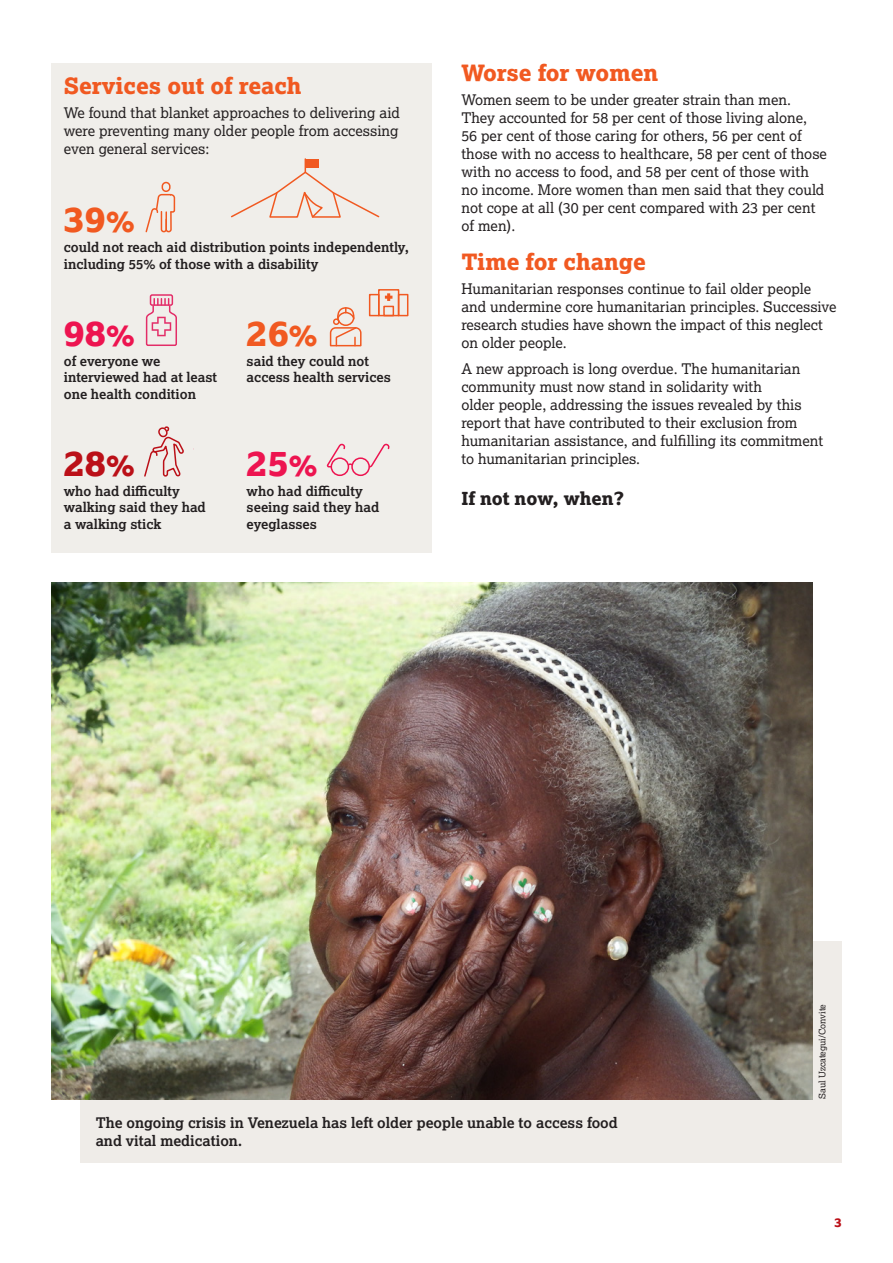
<style>
.page{position:relative;width:893px;height:1263px;background:#fff}
.page>*{position:absolute;margin:0;border:0;box-sizing:border-box;transform-origin:0 0}
.t1{font:36px "Lexia X Bold";color:#f15921}
.t2{font:36px "Lexia X Bold";color:#ed1450}
.t3{font:36px "Lexia X Bold";color:#bb1018}
.t4{font:22.5px "Lexia X Bold";color:#f15921}
.t5{font:18px "Lexia X Bold";color:#231f20}
.t6{font:14.7px/18px "Lexia";color:#231f20}
.t7{font:700 14.7px/18px "Lexia";color:#231f20}
.t8{font:700 13.5px/16.5px "Lexia";color:#231f20}
.t9{font:12.75px "Lexia X Bold";color:#bb1018}
.t10{font:9px "Lexia";color:#231f20}
.s1{font-size:30px}
</style>
<div class="page">
<div style="left:81px;top:942px;width:761px;height:221px;background:#efece8"></div>
<img style="left:51px;top:583px;width:761px;height:516px">
<div style="left:51px;top:64px;width:381px;height:489px;background:#f0eeea"></div>
<svg style="left:144px;top:426px;width:40px;height:51px"></svg>
<div style="left:150px;top:294px;width:23px;height:12px;border:2px solid #e32d68;border-radius:2px"></div>
<svg style="left:145px;top:299px;width:32px;height:47px"></svg>
<svg style="left:329px;top:327px;width:33px;height:20px"></svg>
<div style="left:337px;top:307px;width:17px;height:19px;border:2px solid #f15921;border-radius:50%"></div>
<svg style="left:337px;top:308px;width:18px;height:12px"></svg>
<div style="left:333px;top:318px;width:7px;height:7px;border:2px solid #f15921;border-radius:50%"></div>
<div style="left:369px;top:294px;width:11px;height:22px;border:2px solid #f15921"></div>
<div style="left:378px;top:289px;width:21px;height:27px;border:2px solid #f15921"></div>
<div style="left:398px;top:294px;width:10px;height:22px;border:2px solid #f15921"></div>
<div style="left:383px;top:306px;width:11px;height:10px;border:2px solid #f15921"></div>
<svg style="left:385px;top:293px;width:7px;height:8px"></svg>
<svg style="left:326px;top:443px;width:25px;height:25px"></svg>
<svg style="left:370px;top:443px;width:20px;height:25px"></svg>
<div style="left:331px;top:458px;width:17px;height:17px;background:#f0eeea;border-radius:50%"></div>
<div style="left:331px;top:457px;width:18px;height:19px;border:2px solid #ed1450;border-radius:50%"></div>
<div style="left:351px;top:457px;width:19px;height:19px;border:2px solid #ed1450;border-radius:50%"></div>
<div style="left:162px;top:182px;width:9px;height:10px;border:2px solid #f15921;border-radius:4px"></div>
<svg style="left:145px;top:193px;width:31px;height:40px"></svg>
<svg style="left:231px;top:159px;width:149px;height:59px"></svg>
<h2 class="t4" style="left:64px;top:71px;width:239px">Services out of reach</h2>
<p class="t6" style="left:64px;top:103px;width:338px;text-align:justify">We found that blanket approaches to delivering aid were preventing many older people from accessing even general services:</p>
<h1 class="t1" style="left:64px;top:196px;width:72px">39<span class="s1">%</span></h1>
<p class="t8" style="left:64px;top:239px;width:347px">could not reach aid distribution points independently, including 55% of those with a disability</p>
<h1 class="t2" style="left:64px;top:310px;width:72px">98<span class="s1">%</span></h1>
<p class="t8" style="left:64px;top:352px;width:155px">of everyone we interviewed had at least one health condition</p>
<h1 class="t3" style="left:64px;top:439px;width:72px">28<span class="s1">%</span></h1>
<p class="t8" style="left:64px;top:482px;width:144px">who had difficulty walking said they had a walking stick</p>
<h1 class="t1" style="left:247px;top:310px;width:72px">26<span class="s1">%</span></h1>
<p class="t8" style="left:247px;top:352px;width:146px">said they could not access health services</p>
<h1 class="t2" style="left:247px;top:439px;width:72px">25<span class="s1">%</span></h1>
<p class="t8" style="left:247px;top:482px;width:134px">who had difficulty seeing said they had eyeglasses</p>
<h2 class="t4" style="left:461px;top:58px;width:198px">Worse for women</h2>
<p class="t6" style="left:461px;top:91px;width:367px">Women seem to be under greater strain than men.<br>They accounted for 58 per cent of those living alone,<br>56 per cent of those caring for others, 56 per cent of those with no access to healthcare, 58 per cent of those with no access to food, and 58 per cent of those with no income. More women than men said that they could not cope at all (30 per cent compared with 23 per cent of men).</p>
<h2 class="t4" style="left:461px;top:247px;width:186px">Time for change</h2>
<p class="t6" style="left:461px;top:279px;width:377px">Humanitarian responses continue to fail older people and undermine core humanitarian principles. Successive research studies have shown the impact of this neglect on older people.</p>
<p class="t6" style="left:461px;top:360px;width:363px">A new approach is long overdue. The humanitarian community must now stand in solidarity with<br>older people, addressing the issues revealed by this report that have contributed to their exclusion from humanitarian assistance, and fulfilling its commitment to humanitarian principles.</p>
<p class="t5" style="left:461px;top:487px;width:165px">If not now, when?</p>
<p class="t10" style="left:816px;top:1099px;width:97px;rotate:-90deg">Saul Uzcategui/Convite</p>
<p class="t7" style="left:96px;top:1113px;width:523px">The ongoing crisis in Venezuela has left older people unable to access food and vital medication.</p>
<p class="t9" style="left:834px;top:1214px;width:9px">3</p>
</div>
